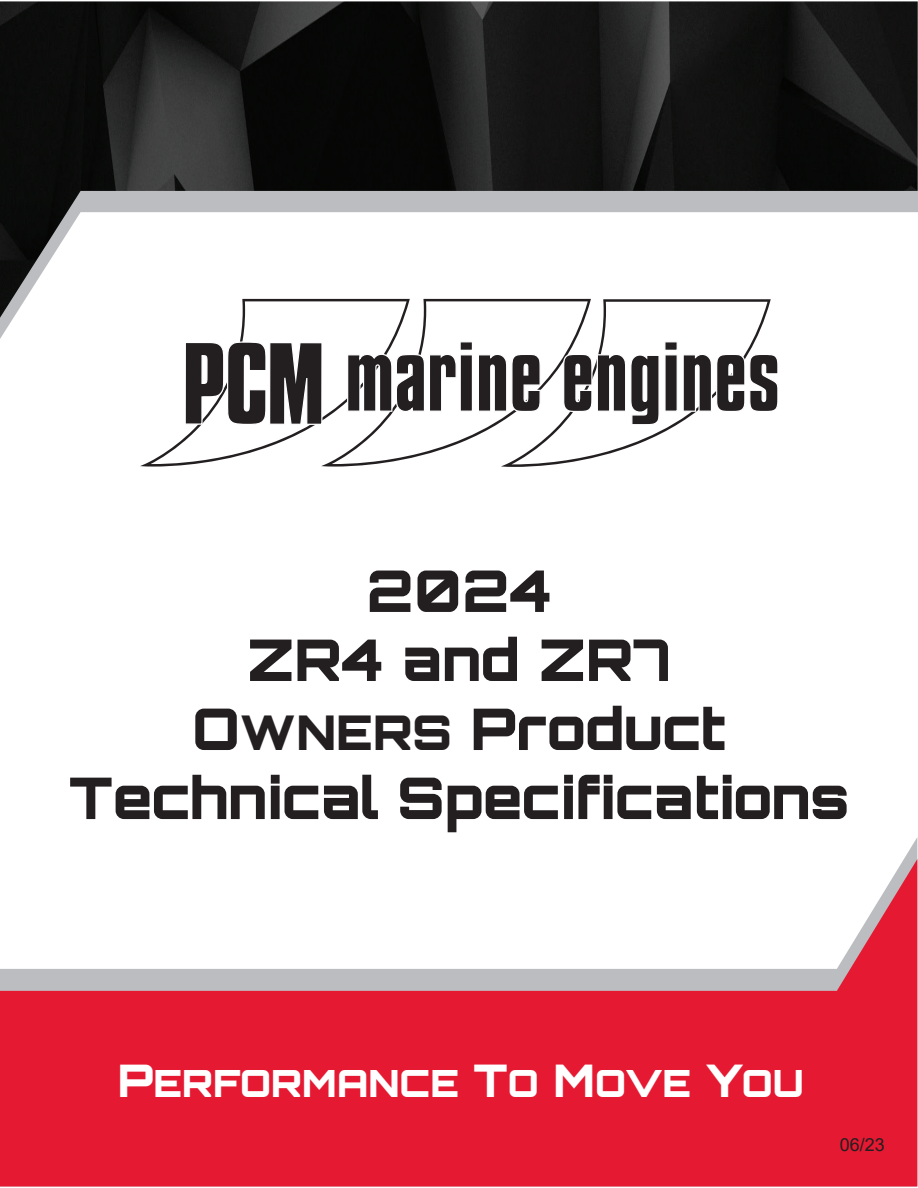
<style>
.page{position:relative;width:918px;height:1188px;background:#fff}
.page>*{position:absolute;margin:0;border:0;box-sizing:border-box;transform-origin:0 0}
.t1{font:900 57.6px/69px "Orbitron";color:#231f20;text-align:center}
.t2{font:900 37.5px "Orbitron";color:#fff}
.t3{font:18px "Arial";color:#231f20}
.s1{font-size:48px}
.s2{font-size:45px}
</style>
<div class="page">
<img style="left:0;top:2px;width:918px;height:316px">
<svg style="left:0;top:859px;width:917px;height:328px;fill:#e51932"></svg>
<svg style="left:410px;top:299px;width:91px;height:159px"></svg>
<svg style="left:140px;top:299px;width:270px;height:168px"></svg>
<svg style="left:501px;top:299px;width:270px;height:168px"></svg>
<svg style="left:185px;top:341px;width:138px;height:84px"></svg>
<svg style="left:347px;top:341px;width:194px;height:71px"></svg>
<svg style="left:563px;top:341px;width:215px;height:84px"></svg>
<p class="t1" style="left:69px;top:556px;width:782px">2024<br>ZR4 and ZR7<br>O<span class="s1">WNERS</span> Product<br>Technical Specifications</p>
<p class="t2" style="left:118px;top:1060px;width:688px"><span class="s2">P</span>ERFORMANCE <span class="s2">T</span>O <span class="s2">M</span>OVE <span class="s2">Y</span>OU</p>
<p class="t3" style="left:840px;top:1132px;width:47px">06/23</p>
</div>
